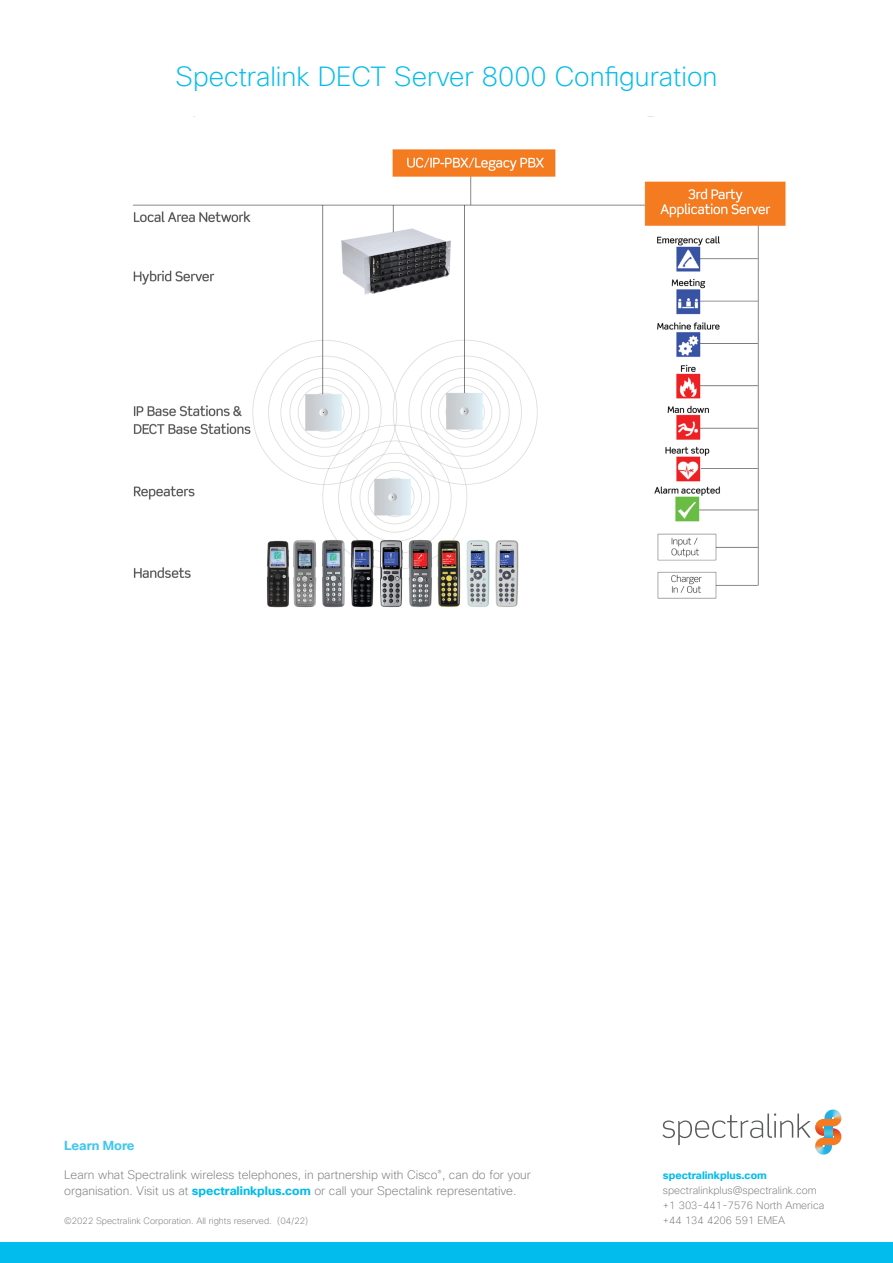
<style>
.page{position:relative;width:893px;height:1263px;background:#fff}
.page>*{position:absolute;margin:0;border:0;box-sizing:border-box;transform-origin:0 0}
.t1{font:200 27px "Cisco Sans TT";color:#01bcec}
.t2{font:700 12.75px "Cisco Sans TT";color:#43c7ef}
.t3{font:200 12px/16.5px "Cisco Sans TT";color:#787a7d}
.t4{font:200 10.5px/15px "Cisco Sans TT";color:#787a7d}
.t5{font:700 10.5px "Cisco Sans TT";color:#01bcec}
.t6{font:200 9px "Cisco Sans TT";color:#787a7d}
.s1{font-weight:700;color:#01bcec}
</style>
<div class="page">
<div style="left:0;top:1242px;width:893px;height:21px;background:#01bcec"></div>
<img style="left:815px;top:1147px;width:17px;height:7px">
<img style="left:826px;top:1109px;width:16px;height:12px">
<svg style="left:662px;top:1113px;width:179px;height:34px"></svg>
<img style="left:133px;top:149px;width:653px;height:459px">
<h2 class="t1" style="left:176px;top:60px;width:543px">Spectralink DECT Server 8000 Configuration</h2>
<p class="t2" style="left:64px;top:1138px;width:72px">Learn More</p>
<p class="t3" style="left:64px;top:1166px;width:468px">Learn what Spectralink wireless telephones, in partnership with Cisco<sup>®</sup>, can do for your organisation. Visit us at <span class="s1">spectralinkplus.com</span> or call your Spectalink representative.</p>
<p class="t6" style="left:64px;top:1215px;width:246px">©2022 Spectralink Corporation. All rights reserved. (04/22)</p>
<p class="t5" style="left:663px;top:1168px;width:105px">spectralinkplus.com</p>
<p class="t4" style="left:663px;top:1182px;width:163px">spectralinkplus@spectralink.com +1 303-441-7576 North America +44 134 4206 591 EMEA</p>
</div>
